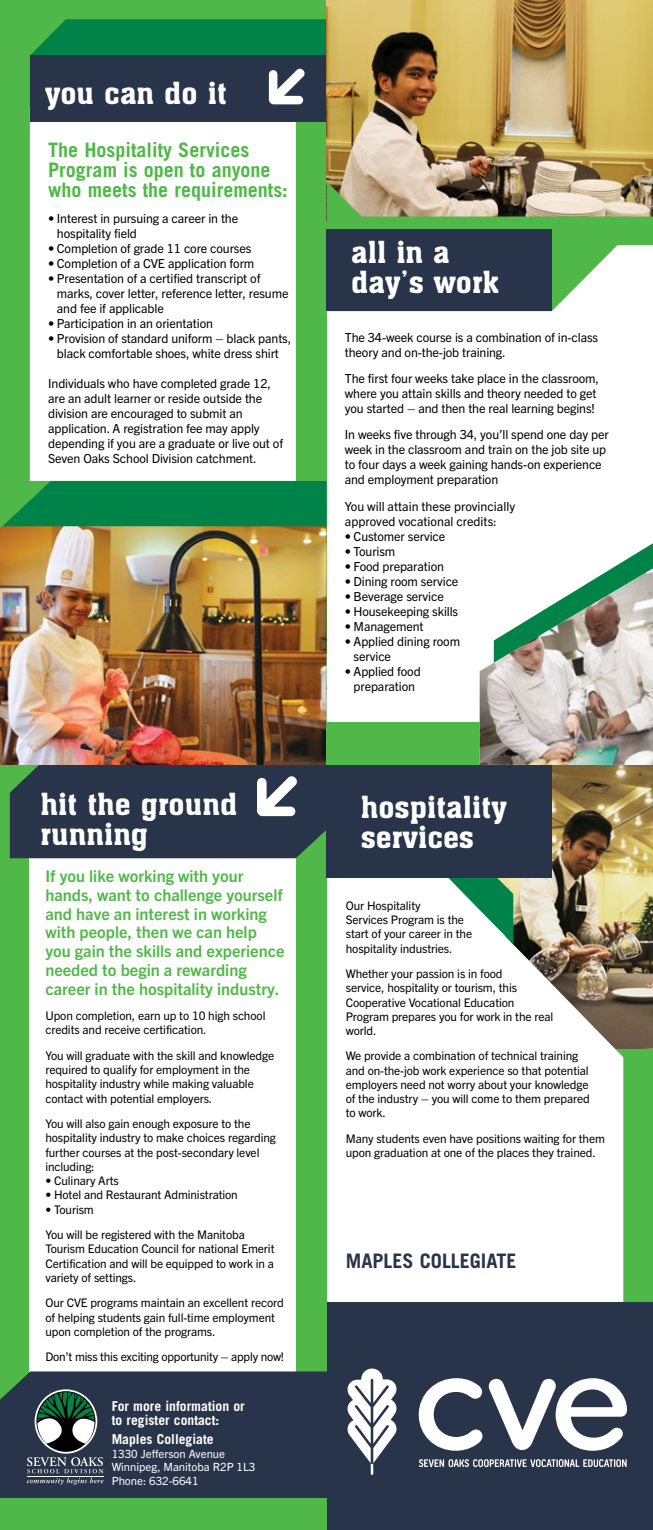
<style>
.page{position:relative;width:653px;height:1530px;background:#fff}
.page>*{position:absolute;margin:0;border:0;box-sizing:border-box;transform-origin:0 0}
.t1{font:30px/30px "Aachen BT";color:#fff}
.t2{font:700 20px/20px "Trade Gothic";color:#50b848}
.t3{font:700 20px "Trade Gothic";color:#283449}
.t4{font:700 16.25px/18.8px "Trade Gothic Next LT Pro";color:#50b848}
.t5{font:700 13.62px/13.6px "Trade Gothic";color:#fff}
.t6{font:12.5px/15px "Trade Gothic Next LT Pro";letter-spacing:-.01em;color:#000}
.t7{font:11.88px/14.2px "Trade Gothic Next LT Pro";letter-spacing:-.01em;color:#000}
.t8{font:11.38px/13.6px "Trade Gothic Next LT Pro";color:#fff}
.s1{color:#fff}
</style>
<div class="page">
<div style="left:0;top:0;width:326px;height:653px;background:#50b848"></div>
<div style="left:30px;top:134px;width:266px;height:347px;background:#fff"></div>
<svg style="left:30px;top:19px;width:296px;height:115px;background:#37675e"></svg>
<svg style="left:3px;top:481px;width:323px;height:45px;background:#058648"></svg>
<img style="left:0;top:526px;width:326px;height:239px">
<img style="left:326px;top:0;width:326px;height:181px">
<svg style="left:326px;top:181px;width:326px;height:130px"></svg>
<div style="left:326px;top:723px;width:326px;height:42px;background:#50b848"></div>
<div style="left:326px;top:229px;width:225px;height:82px;background:#283449"></div>
<div style="left:326px;top:765px;width:326px;height:537px;background:#50b848"></div>
<img style="left:623px;top:944px;width:29px;height:104px">
<img style="left:338px;top:544px;width:314px;height:400px">
<svg style="left:327px;top:765px;width:296px;height:537px;background:#ecebe5"></svg>
<div style="left:326px;top:1302px;width:326px;height:228px;background:#283449"></div>
<div style="left:0;top:765px;width:326px;height:665px;background:#50b848"></div>
<div style="left:30px;top:858px;width:266px;height:513px;background:#fff"></div>
<div style="left:0;top:1371px;width:327px;height:128px;background:#283449"></div>
<div style="left:0;top:1499px;width:326px;height:31px;background:#50b848"></div>
<div style="left:10px;top:765px;width:316px;height:93px;background:#283449"></div>
<div style="left:326px;top:765px;width:225px;height:113px;background:#283449"></div>
<svg style="left:27px;top:1389px;width:76px;height:96px;background:#4d6165"></svg>
<svg style="left:418px;top:1378px;width:64px;height:73px"></svg>
<svg style="left:488px;top:1378px;width:139px;height:73px"></svg>
<svg style="left:419px;top:1459px;width:207px;height:8px"></svg>
<svg style="left:347px;top:1369px;width:50px;height:106px"></svg>
<h1 class="t1" style="left:45px;top:78px;width:183px">you can do it</h1>
<h2 class="t2" style="left:48px;top:140px;width:241px">The Hospitality Services<br>Program is open to anyone who meets the requirements:</h2>
<p class="t6" style="left:57px;top:210px;width:183px;text-indent:-9px">• Interest in pursuing a career in the hospitality field</p>
<p class="t6" style="left:48px;top:240px;width:205px">• Completion of grade 11 core courses</p>
<p class="t6" style="left:48px;top:255px;width:207px">• Completion of a CVE application form</p>
<p class="t6" style="left:57px;top:270px;width:233px;text-indent:-9px">• Presentation of a certified transcript of marks, cover letter, reference letter, resume and fee if applicable</p>
<p class="t6" style="left:48px;top:315px;width:166px">• Participation in an orientation</p>
<p class="t6" style="left:48px;top:330px;width:244px;text-align:center">• Provision of standard uniform – black pants, black comfortable shoes, white dress shirt</p>
<p class="t6" style="left:48px;top:375px;width:236px">Individuals who have completed grade 12, are an adult learner or reside outside the division are encouraged to submit an application. A registration fee may apply depending if you are a graduate or live out of Seven Oaks School Division catchment.</p>
<h1 class="t1" style="left:40px;top:788px;width:198px">hit the ground running</h1>
<h3 class="t4" style="left:45px;top:866px;width:240px">If you like working with your hands, want to challenge yourself and have an interest in working with people, then we can help you gain the skills and experience needed to begin a rewarding career in the hospitality industry.</h3>
<p class="t7" style="left:45px;top:1008px;width:221px">Upon completion, earn up to 10 high school credits and receive certification.</p>
<p class="t7" style="left:45px;top:1048px;width:230px">You will graduate with the skill and knowledge required to qualify for employment in the hospitality industry while making valuable contact with potential employers.</p>
<p class="t7" style="left:45px;top:1116px;width:232px">You will also gain enough exposure to the hospitality industry to make choices regarding further courses at the post-secondary level including:</p>
<p class="t7" style="left:45px;top:1173px;width:75px">• Culinary Arts</p>
<p class="t7" style="left:45px;top:1187px;width:194px">• Hotel and Restaurant Administration</p>
<p class="t7" style="left:45px;top:1196px;width:201px;line-height:25.5px">• Tourism<br>You will be registered with the Manitoba</p>
<p class="t7" style="left:45px;top:1241px;width:230px;text-align:justify">Tourism Education Council for national Emerit Certification and will be equipped to work in a variety of settings.</p>
<p class="t7" style="left:45px;top:1295px;width:240px">Our CVE programs maintain an excellent record of helping students gain full-time employment upon completion of the programs.</p>
<p class="t7" style="left:45px;top:1349px;width:240px">Don’t miss this exciting opportunity – apply now!</p>
<p class="t5" style="left:112px;top:1399px;width:135px">For more information or to register contact:</p>
<p class="t5" style="left:112px;top:1432px;width:103px">Maples Collegiate</p>
<p class="t8" style="left:112px;top:1446px;width:145px">1330 Jefferson Avenue<br>Winnipeg, Manitoba R2P 1L3<br>Phone: 632-6641</p>
<h1 class="t1" style="left:351px;top:237px;width:149px">all in a day’s work</h1>
<p class="t6" style="left:345px;top:329px;width:255px">The 34-week course is a combination of in-class theory and on-the-job training.</p>
<p class="t6" style="left:345px;top:370px;width:256px">The first four weeks take place in the classroom, where you attain skills and theory needed to get you started – and then the real learning begins!</p>
<p class="t6" style="left:345px;top:426px;width:265px">In weeks five through 34, you’ll spend one day per week in the classroom and train on the job site up to four days a week gaining hands-on experience and employment preparation<span class="s1">.</span></p>
<p class="t6" style="left:345px;top:498px;width:172px">You will attain these provincially approved vocational credits:</p>
<p class="t6" style="left:345px;top:528px;width:102px">• Customer service</p>
<p class="t6" style="left:345px;top:543px;width:52px">• Tourism</p>
<p class="t6" style="left:345px;top:558px;width:101px">• Food preparation</p>
<p class="t6" style="left:345px;top:573px;width:115px">• Dining room service</p>
<p class="t6" style="left:345px;top:588px;width:100px">• Beverage service</p>
<p class="t6" style="left:345px;top:603px;width:115px">• Housekeeping skills</p>
<p class="t6" style="left:345px;top:618px;width:80px">• Management</p>
<p class="t6" style="left:353px;top:633px;width:108px;text-indent:-9px">• Applied dining room service</p>
<p class="t6" style="left:345px;top:663px;width:77px;text-align:center">• Applied food preparation</p>
<h1 class="t1" style="left:361px;top:792px;width:147px">hospitality services</h1>
<p class="t7" style="left:346px;top:898px;width:128px">Our Hospitality<br>Services Program is the start of your career in the hospitality industries.</p>
<p class="t7" style="left:346px;top:966px;width:209px">Whether your passion is in food<br>service, hospitality or tourism, this<br>Cooperative Vocational Education<br>Program prepares you for work in the real world.</p>
<p class="t7" style="left:346px;top:1048px;width:245px">We provide a combination of technical training and on-the-job work experience so that potential employers need not worry about your knowledge of the industry – you will come to them prepared to work.</p>
<p class="t7" style="left:346px;top:1131px;width:261px">Many students even have positions waiting for them upon graduation at one of the places they trained.</p>
<h2 class="t3" style="left:346px;top:1249px;width:172px">MAPLES COLLEGIATE</h2>
</div>
